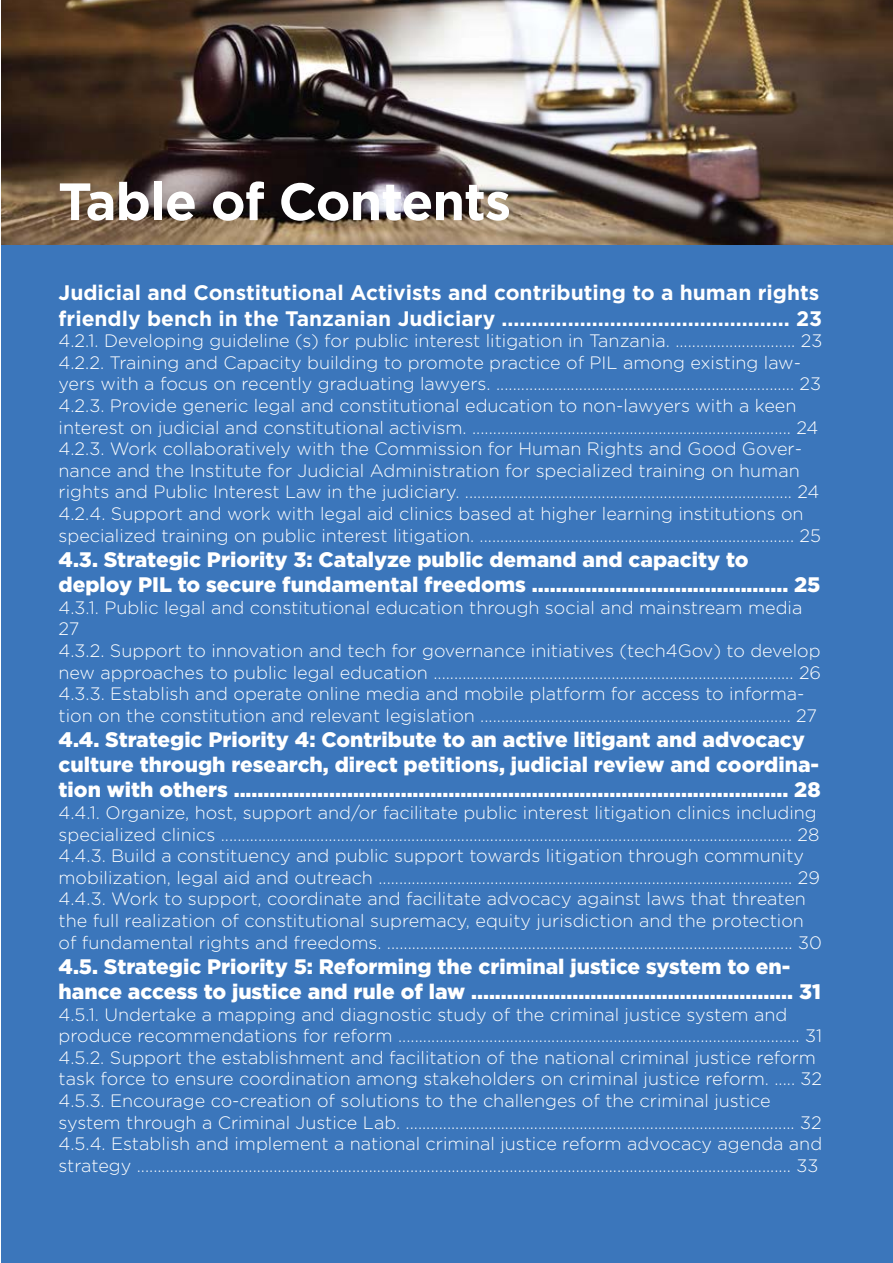
<style>
.page{position:relative;width:893px;height:1263px;background:#fff}
.page>*{position:absolute;margin:0;border:0;box-sizing:border-box;transform-origin:0 0}
.t1{font:700 52.5px "Gotham";letter-spacing:-.02em;color:#fff}
.t2{font:900 21px/25.2px "Gotham";color:#fff}
.t3{font:700 21px/25.2px "Gotham";color:#fff}
.t4{font:300 18px/21.6px "Gotham Rounded";color:#fff}
</style>
<div class="page">
<img style="left:2px;top:0;width:891px;height:246px">
<div style="left:2px;top:246px;width:891px;height:1017px;background:#3b76bb"></div>
<h1 class="t1" style="left:58px;top:171px;width:455px">Table of Contents</h1>
<p class="t3" style="left:59px;top:280px;width:765px">Judicial and Constitutional Activists and contributing to a human rights friendly bench in the Tanzanian Judiciary ................................................ 23</p>
<p class="t4" style="left:59px;top:329px;width:765px">4.2.1. Developing guideline (s) for public interest litigation in Tanzania. ............................. 23<br>4.2.2. Training and Capacity building to promote practice of PIL among existing law&shy;yers with a focus on recently graduating lawyers. ........................................................................ 23<br>4.2.3. Provide generic legal and constitutional education to non-lawyers with a keen interest on judicial and constitutional activism. ............................................................................. 24<br>4.2.3. Work collaboratively with the Commission for Human Rights and Good Gover&shy;nance and the Institute for Judicial Administration for specialized training on human rights and Public Interest Law in the judiciary. ............................................................................... 24<br>4.2.4. Support and work with legal aid clinics based at higher learning institutions on specialized training on public interest litigation. ............................................................................ 25</p>
<p class="t2" style="left:59px;top:546px;width:763px">4.3. Strategic Priority 3: Catalyze public demand and capacity to deploy PIL to secure fundamental freedoms ........................................... 25</p>
<p class="t4" style="left:59px;top:596px;width:764px">4.3.1. Public legal and constitutional education through social and mainstream media 27<br>4.3.2. Support to innovation and tech for governance initiatives (tech4Gov) to develop new approaches to public legal education ....................................................................................... 26<br>4.3.3. Establish and operate online media and mobile platform for access to informa&shy;tion on the constitution and relevant legislation ........................................................................... 27</p>
<p class="t2" style="left:59px;top:726px;width:763px">4.4. Strategic Priority 4: Contribute to an active litigant and advocacy culture through research, direct petitions, judicial review and coordina&shy;tion with others ............................................................................................. 28</p>
<p class="t4" style="left:59px;top:801px;width:765px">4.4.1. Organize, host, support and/or facilitate public interest litigation clinics including specialized clinics .......................................................................................................................................... 28<br>4.4.3. Build a constituency and public support towards litigation through community mobilization, legal aid and outreach .................................................................................................... 29<br>4.4.3. Work to support, coordinate and facilitate advocacy against laws that threaten the full realization of constitutional supremacy, equity jurisdiction and the protection of fundamental rights and freedoms. .................................................................................................. 30</p>
<p class="t2" style="left:59px;top:953px;width:764px">4.5. Strategic Priority 5: Reforming the criminal justice system to en&shy;hance access to justice and rule of law ...................................................... 31</p>
<p class="t4" style="left:59px;top:1002px;width:765px">4.5.1. Undertake a mapping and diagnostic study of the criminal justice system and produce recommendations for reform ................................................................................................. 31<br>4.5.2. Support the establishment and facilitation of the national criminal justice reform task force to ensure coordination among stakeholders on criminal justice reform. ..... 32<br>4.5.3. Encourage co-creation of solutions to the challenges of the criminal justice system through a Criminal Justice Lab. .............................................................................................. 32<br>4.5.4. Establish and implement a national criminal justice reform advocacy agenda and strategy .............................................................................................................................................................. 33</p>
</div>
